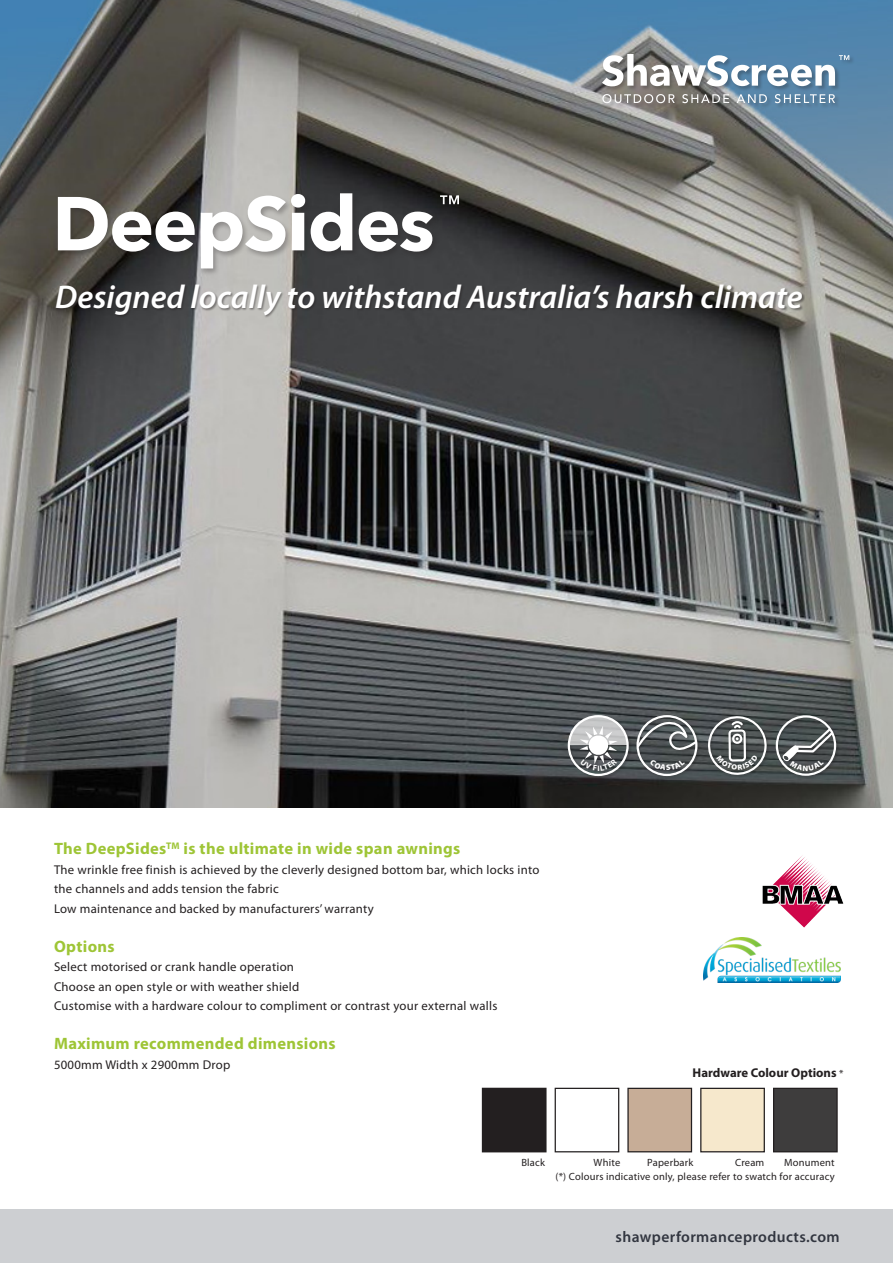
<style>
.page{position:relative;width:893px;height:1263px;background:#fff}
.page>*{position:absolute;margin:0;border:0;box-sizing:border-box;transform-origin:0 0}
.t1{font:700 75.45px "Avenir Next";letter-spacing:-.02em;color:#fff}
.t2{font:italic 600 33px "Myriad Pro";color:#fff}
.t3{font:700 16.5px "Myriad Pro";letter-spacing:.02em;color:#9ec536}
.t4{font:600 15.45px "Myriad Pro";letter-spacing:.025em;color:#323640}
.t5{font:12.75px/19.5px "Myriad Pro";letter-spacing:.02em;color:#231f20}
.t6{font:700 12.75px "Myriad Pro";color:#231f20}
.t7{font:10.5px/13.5px "Myriad Pro";letter-spacing:.02em;color:#231f20;text-align:right}
.s1{font-weight:400;font-size:10.5px}
</style>
<div class="page">
<img style="left:0;top:0;width:893px;height:808px">
<div style="left:0;top:1209px;width:893px;height:54px;background:#cdcfd2"></div>
<div style="left:56px;top:284px;width:749px;height:34px;background:#231f20;opacity:.5"></div>
<div style="left:602px;top:55px;width:253px;height:55px;background:#231f20;opacity:.3"></div>
<svg style="left:602px;top:54px;width:247px;height:32px"></svg>
<svg style="left:602px;top:94px;width:73px;height:9px"></svg>
<svg style="left:682px;top:94px;width:47px;height:9px"></svg>
<svg style="left:737px;top:94px;width:30px;height:9px"></svg>
<svg style="left:775px;top:94px;width:60px;height:9px"></svg>
<div style="left:567px;top:714px;width:65px;height:65px;background:#231f20;opacity:.3"></div>
<div style="left:568px;top:715px;width:61px;height:61px;border:2px solid #fff;border-radius:50%"></div>
<div style="left:636px;top:714px;width:65px;height:65px;background:#231f20;opacity:.3"></div>
<div style="left:636px;top:715px;width:61px;height:61px;border:2px solid #fff;border-radius:50%"></div>
<div style="left:707px;top:716px;width:63px;height:62px;background:#231f20;opacity:.3"></div>
<div style="left:776px;top:715px;width:63px;height:64px;background:#231f20;opacity:.3"></div>
<div style="left:775px;top:715px;width:61px;height:61px;border:2px solid #fff;border-radius:50%"></div>
<div style="left:555px;top:1088px;width:64px;height:64px;border:1px solid #231f20"></div>
<div style="left:701px;top:1088px;width:63px;height:64px;background:#f6e8cc"></div>
<div style="left:700px;top:1088px;width:65px;height:64px;border:1px solid #231f20"></div>
<div style="left:628px;top:1088px;width:63px;height:64px;background:#c7ad97"></div>
<div style="left:627px;top:1088px;width:65px;height:64px;border:1px solid #231f20"></div>
<div style="left:774px;top:1088px;width:63px;height:64px;background:#3e3d3d"></div>
<div style="left:773px;top:1088px;width:65px;height:64px;border:1px solid #231f20"></div>
<div style="left:482px;top:1088px;width:64px;height:64px;background:#231f20"></div>
<img style="left:762px;top:855px;width:82px;height:73px">
<img style="left:703px;top:938px;width:138px;height:45px">
<div style="left:56px;top:192px;width:410px;height:84px;background:#231f20;opacity:.3"></div>
<svg style="left:440px;top:195px;width:19px;height:9px"></svg>
<svg style="left:569px;top:717px;width:59px;height:54px"></svg>
<svg style="left:636px;top:718px;width:62px;height:52px;background:#676c6d"></svg>
<svg style="left:708px;top:716px;width:60px;height:59px;background:#686d6d"></svg>
<svg style="left:782px;top:726px;width:53px;height:45px;background:#676b6c"></svg>
<h1 class="t1" style="left:52px;top:159px;width:384px">DeepSides</h1>
<p class="t2" style="left:55px;top:276px;width:749px">Designed locally to withstand Australia’s harsh climate</p>
<p class="t3" style="left:54px;top:838px;width:408px">The DeepSides<sup>TM</sup> is the ultimate in wide span awnings</p>
<p class="t5" style="left:54px;top:860px;width:487px">The wrinkle free finish is achieved by the cleverly designed bottom bar, which locks into the channels and adds tension the fabric</p>
<p class="t5" style="left:54px;top:899px;width:321px">Low maintenance and backed by manufacturers’ warranty</p>
<p class="t3" style="left:54px;top:935px;width:62px">Options</p>
<p class="t5" style="left:54px;top:957px;width:242px">Select motorised or crank handle operation</p>
<p class="t5" style="left:54px;top:977px;width:247px">Choose an open style or with weather shield</p>
<p class="t5" style="left:54px;top:996px;width:445px">Customise with a hardware colour to compliment or contrast your external walls</p>
<p class="t3" style="left:54px;top:1033px;width:283px">Maximum recommended dimensions</p>
<p class="t5" style="left:54px;top:1055px;width:178px">5000mm Width x 2900mm Drop</p>
<p class="t6" style="left:692px;top:1064px;width:152px">Hardware Colour Options <span class="s1">*</span></p>
<p class="t7" style="left:521px;top:1155px;width:25px">Black</p>
<p class="t7" style="left:594px;top:1155px;width:28px">White</p>
<p class="t7" style="left:647px;top:1155px;width:48px">Paperbark</p>
<p class="t7" style="left:735px;top:1155px;width:31px">Cream</p>
<p class="t7" style="left:555px;top:1155px;width:281px">Monument<br>(*) Colours indicative only, please refer to swatch for accuracy</p>
<p class="t4" style="left:616px;top:1227px;width:226px">shawperformanceproducts.com</p>
</div>
